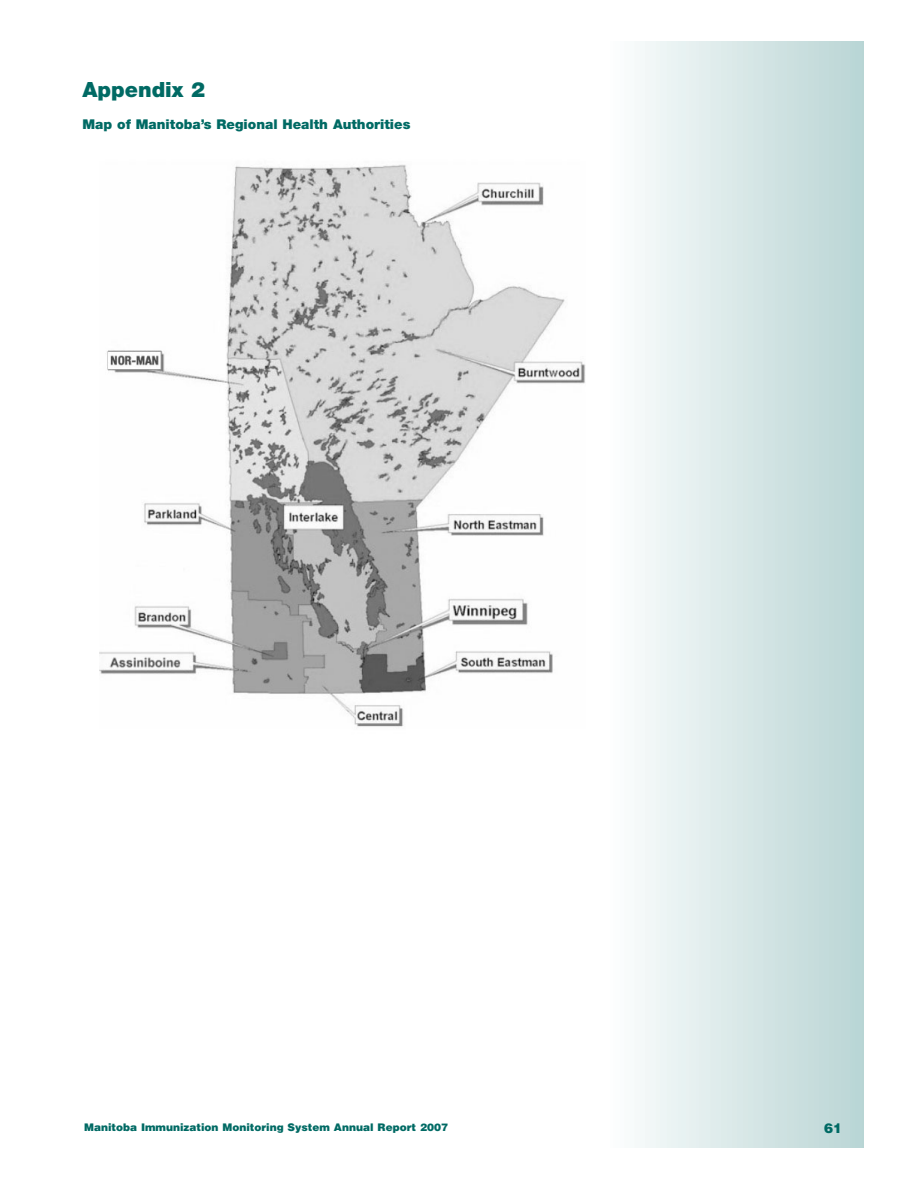
<style>
.page{position:relative;width:918px;height:1188px;background:#fff}
.page>*{position:absolute;margin:0;border:0;box-sizing:border-box;transform-origin:0 0}
.t1{font:900 21px "Helvetica Neue";color:#006a64}
.t2{font:900 13.5px "Helvetica Neue";color:#006a64}
.t3{font:900 13.5px "Helvetica";color:#006a64}
.t4{font:900 10.5px "Helvetica";color:#006a64}
</style>
<div class="page">
<div style="left:608px;top:42px;width:256px;height:1106px;background:linear-gradient(to right,#fcfefe,#b9d5d4)"></div>
<img style="left:99px;top:164px;width:487px;height:563px">
<h1 class="t1" style="left:82px;top:82px;width:124px">Appendix 2</h1>
<p class="t2" style="left:82px;top:119px;width:329px">Map of Manitoba’s Regional Health Authorities</p>
<p class="t4" style="left:84px;top:1123px;width:365px">Manitoba Immunization Monitoring System Annual Report 2007</p>
<p class="t3" style="left:824px;top:1123px;width:20px">61</p>
</div>
